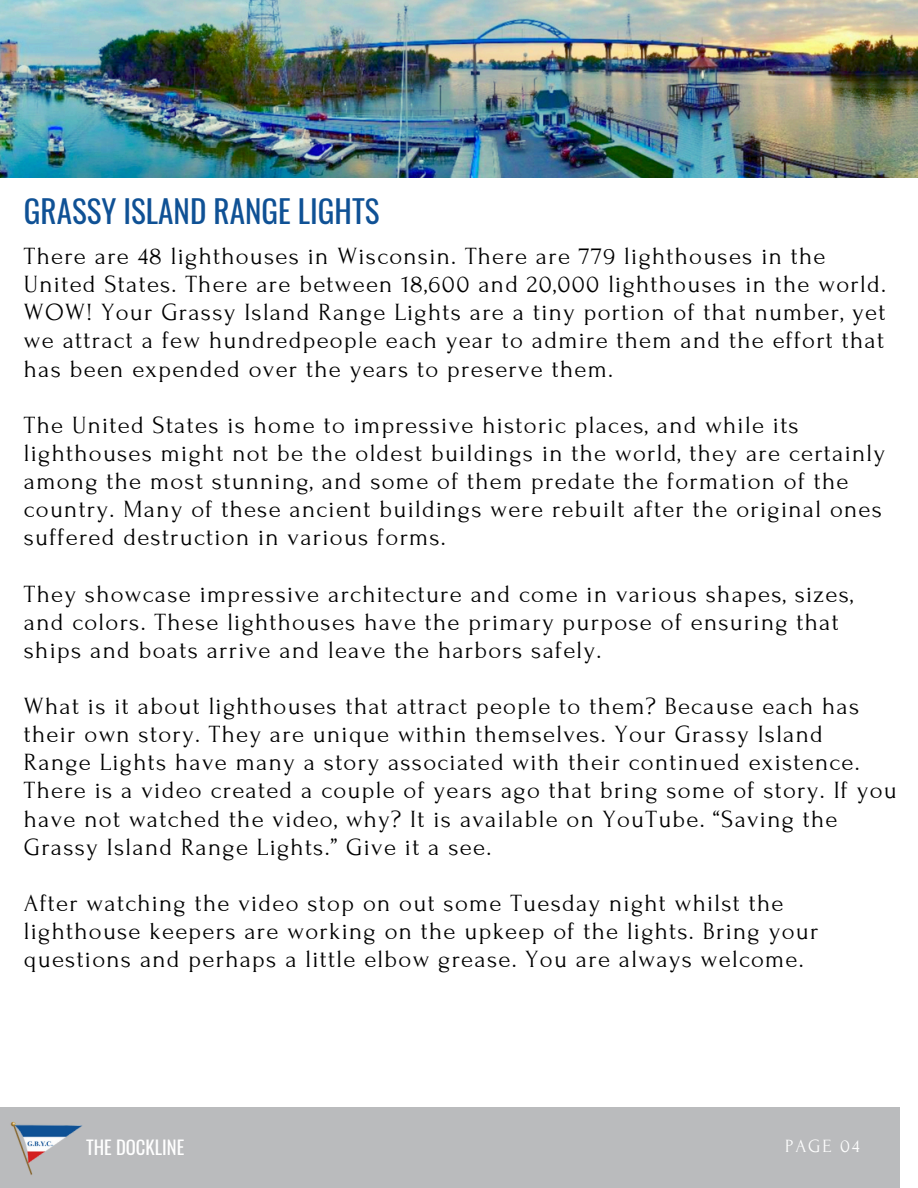
<style>
.page{position:relative;width:918px;height:1188px;background:#fff}
.page>*{position:absolute;margin:0;border:0;box-sizing:border-box;transform-origin:0 0}
.t1{font:31.2px "Oswald";color:#0f5195}
.t2{font:24.75px/28.2px "Forum";letter-spacing:.05em;color:#000}
.t3{font:18.6px "Oswald";color:#fff}
.t4{font:18.6px "Forum";letter-spacing:.1em;color:#fff}
</style>
<div class="page">
<img style="left:0;top:0;width:918px;height:178px">
<div style="left:0;top:1107px;width:900px;height:81px;background:#babbbd"></div>
<img style="left:10px;top:1121px;width:72px;height:54px">
<p class="t1" style="left:24px;top:187px;width:357px">GRASSY ISLAND RANGE LIGHTS</p>
<h2 class="t2" style="left:24px;top:242px;width:864px">There are 48 lighthouses in Wisconsin. There are 779 lighthouses in the United States. There are between 18,600 and 20,000 lighthouses in the world.<br>WOW! Your Grassy Island Range Lights are a tiny portion of that number, yet we attract a few hundredpeople each year to admire them and the effort that has been expended over the years to preserve them.</h2>
<h2 class="t2" style="left:24px;top:411px;width:863px">The United States is home to impressive historic places, and while its lighthouses might not be the oldest buildings in the world, they are certainly among the most stunning, and some of them predate the formation of the country. Many of these ancient buildings were rebuilt after the original ones suffered destruction in various forms.</h2>
<h2 class="t2" style="left:24px;top:580px;width:831px">They showcase impressive architecture and come in various shapes, sizes, and colors. These lighthouses have the primary purpose of ensuring that ships and boats arrive and leave the harbors safely.</h2>
<h2 class="t2" style="left:24px;top:692px;width:874px">What is it about lighthouses that attract people to them? Because each has their own story. They are unique within themselves. Your Grassy Island<br>Range Lights have many a story associated with their continued existence.<br>There is a video created a couple of years ago that bring some of story. If you have not watched the video, why? It is available on YouTube. “Saving the Grassy Island Range Lights.” Give it a see.</h2>
<h2 class="t2" style="left:24px;top:889px;width:796px">After watching the video stop on out some Tuesday night whilst the lighthouse keepers are working on the upkeep of the lights. Bring your questions and perhaps a little elbow grease. You are always welcome.</h2>
<p class="t3" style="left:86px;top:1133px;width:100px">THE DOCKLINE</p>
<p class="t4" style="left:785px;top:1136px;width:76px">PAGE 04</p>
</div>
